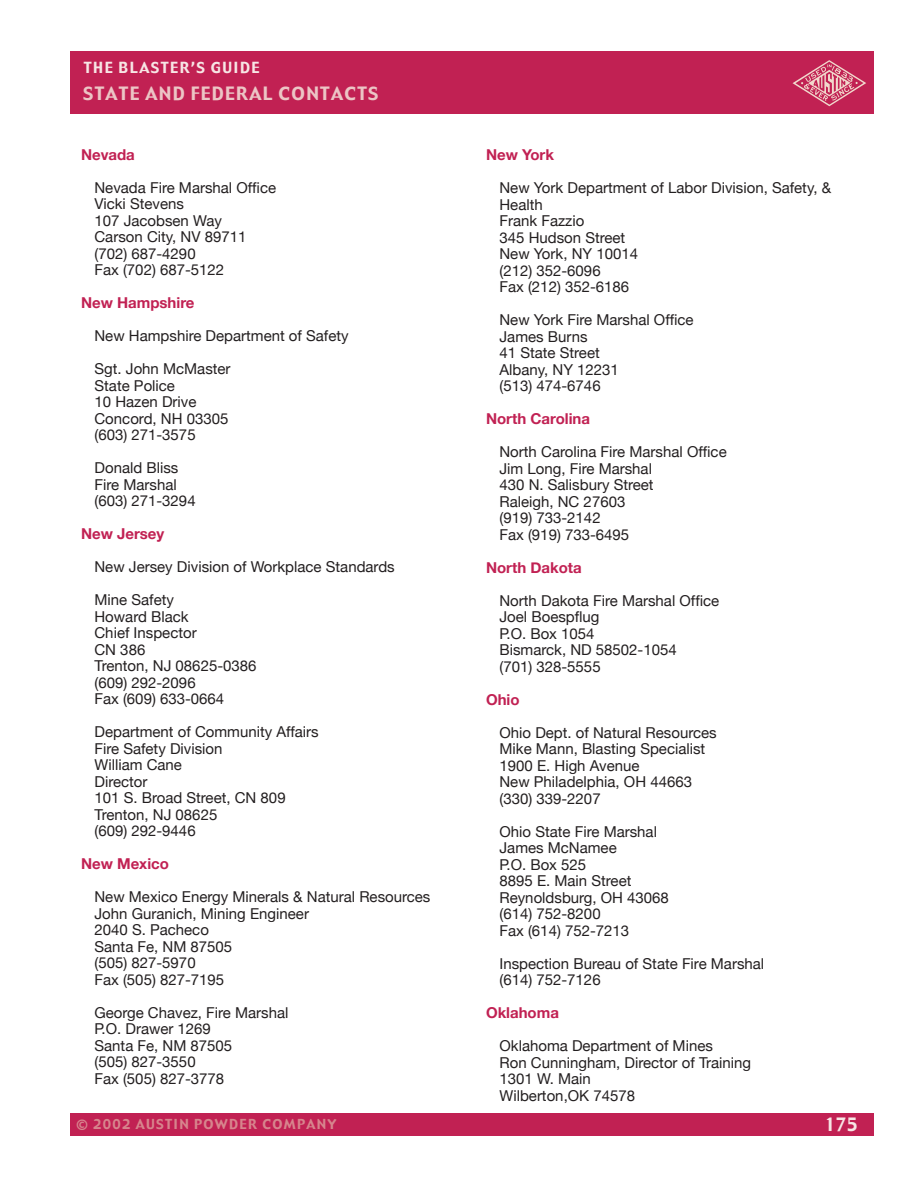
<style>
.page{position:relative;width:918px;height:1188px;background:#fff}
.page>*{position:absolute;margin:0;border:0;box-sizing:border-box;transform-origin:0 0}
.t1{font:18px "Gadget";letter-spacing:.075em;color:#ecc5c5}
.t2{font:18px "Gadget";color:#f7e6e5}
.t3{font:15px/16.5px "Helvetica Neue";color:#231f20}
.t4{font:700 15px "Helvetica Neue";color:#c12153}
.t5{font:15px "Gadget";letter-spacing:.1em;color:#f7e6e5}
.t6{font:13.5px "Gadget";letter-spacing:.1em;color:#d7858d}
</style>
<div class="page">
<div style="left:70px;top:51px;width:804px;height:63px;background:#c12153"></div>
<div style="left:70px;top:1113px;width:804px;height:23px;background:#c12153"></div>
<svg style="left:793px;top:60px;width:73px;height:46px"></svg>
<p class="t5" style="left:84px;top:57px;width:177px">THE BLASTER’S GUIDE</p>
<p class="t1" style="left:83px;top:81px;width:297px">STATE AND FEDERAL CONTACTS</p>
<p class="t4" style="left:81px;top:145px;width:55px">Nevada</p>
<p class="t3" style="left:94px;top:179px;width:183px">Nevada Fire Marshal Office<br>Vicki Stevens<br>107 Jacobsen Way<br>Carson City, NV 89711 (702) 687-4290<br>Fax (702) 687-5122</p>
<p class="t4" style="left:81px;top:294px;width:115px">New Hampshire</p>
<p class="t3" style="left:94px;top:327px;width:256px">New Hampshire Department of Safety</p>
<p class="t3" style="left:94px;top:360px;width:138px">Sgt. John McMaster<br>State Police<br>10 Hazen Drive<br>Concord, NH 03305 (603) 271-3575</p>
<p class="t3" style="left:94px;top:459px;width:103px">Donald Bliss<br>Fire Marshal (603) 271-3294</p>
<p class="t4" style="left:81px;top:525px;width:85px">New Jersey</p>
<p class="t3" style="left:94px;top:558px;width:302px">New Jersey Division of Workplace Standards</p>
<p class="t3" style="left:94px;top:591px;width:164px">Mine Safety<br>Howard Black<br>Chief Inspector<br>CN 386<br>Trenton, NJ 08625-0386 (609) 292-2096<br>Fax (609) 633-0664</p>
<p class="t3" style="left:94px;top:723px;width:226px">Department of Community Affairs<br>Fire Safety Division<br>William Cane<br>Director<br>101 S. Broad Street, CN 809<br>Trenton, NJ 08625<br>(609) 292-9446</p>
<p class="t4" style="left:81px;top:855px;width:90px">New Mexico</p>
<p class="t3" style="left:94px;top:888px;width:337px">New Mexico Energy Minerals &amp; Natural Resources<br>John Guranich, Mining Engineer<br>2040 S. Pacheco<br>Santa Fe, NM 87505<br>(505) 827-5970<br>Fax (505) 827-7195</p>
<p class="t3" style="left:94px;top:1004px;width:196px">George Chavez, Fire Marshal<br>P.O. Drawer 1269<br>Santa Fe, NM 87505<br>(505) 827-3550<br>Fax (505) 827-3778</p>
<p class="t4" style="left:486px;top:145px;width:70px">New York</p>
<p class="t3" style="left:500px;top:179px;width:333px">New York Department of Labor Division, Safety, &amp;<br>Health<br>Frank Fazzio<br>345 Hudson Street<br>New York, NY 10014<br>(212) 352-6096<br>Fax (212) 352-6186</p>
<p class="t3" style="left:500px;top:311px;width:196px">New York Fire Marshal Office<br>James Burns<br>41 State Street<br>Albany, NY 12231<br>(513) 474-6746</p>
<p class="t4" style="left:486px;top:409px;width:106px">North Carolina</p>
<p class="t3" style="left:500px;top:443px;width:229px">North Carolina Fire Marshal Office<br>Jim Long, Fire Marshal<br>430 N. Salisbury Street<br>Raleigh, NC 27603<br>(919) 733-2142<br>Fax (919) 733-6495</p>
<p class="t4" style="left:486px;top:558px;width:97px">North Dakota</p>
<p class="t3" style="left:500px;top:592px;width:221px">North Dakota Fire Marshal Office<br>Joel Boespflug<br>P.O. Box 1054<br>Bismarck, ND 58502-1054<br>(701) 328-5555</p>
<p class="t4" style="left:486px;top:690px;width:35px">Ohio</p>
<p class="t3" style="left:500px;top:724px;width:219px">Ohio Dept. of Natural Resources<br>Mike Mann, Blasting Specialist<br>1900 E. High Avenue<br>New Philadelphia, OH 44663 (330) 339-2207</p>
<p class="t3" style="left:500px;top:823px;width:171px">Ohio State Fire Marshal<br>James McNamee<br>P.O. Box 525<br>8895 E. Main Street<br>Reynoldsburg, OH 43068 (614) 752-8200<br>Fax (614) 752-7213</p>
<p class="t3" style="left:500px;top:955px;width:266px">Inspection Bureau of State Fire Marshal (614) 752-7126</p>
<p class="t4" style="left:486px;top:1003px;width:75px">Oklahoma</p>
<p class="t3" style="left:500px;top:1037px;width:253px">Oklahoma Department of Mines<br>Ron Cunningham, Director of Training<br>1301 W. Main<br>Wilberton,OK 74578</p>
<p class="t6" style="left:77px;top:1116px;width:262px">© 2002 AUSTIN POWDER COMPANY</p>
<p class="t2" style="left:824px;top:1113px;width:35px">175</p>
</div>
